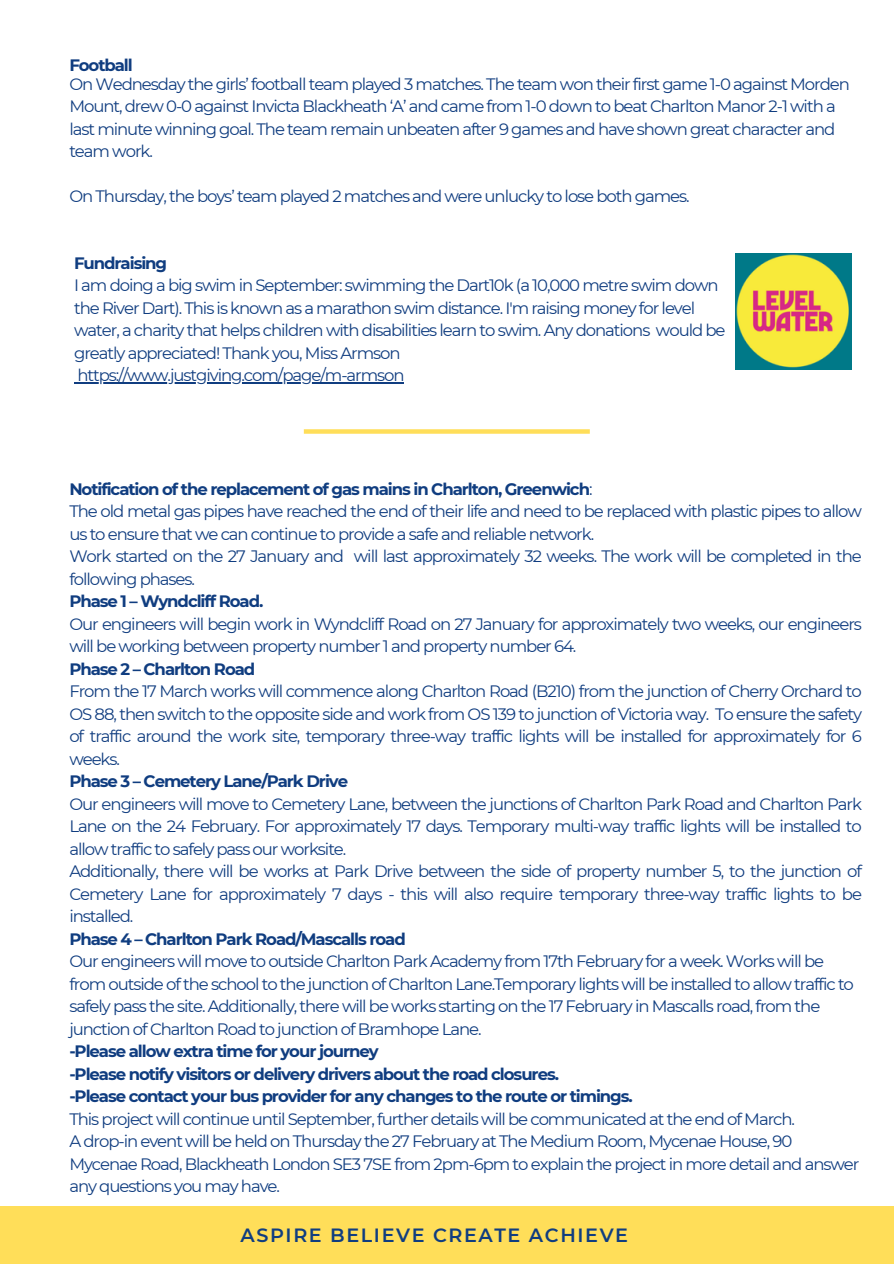
<style>
.page{position:relative;width:894px;height:1264px;background:#fff}
.page>*{position:absolute;margin:0;border:0;box-sizing:border-box;transform-origin:0 0}
.t1{font:600 19.2px "Montserrat";letter-spacing:.085em;color:#103d80}
.t2{font:16.5px/22.5px "Montserrat";letter-spacing:-.065em;color:#103d80}
.t3{font:700 16.5px "Montserrat";letter-spacing:-.065em;color:#103d80}
.s1{font-weight:400}
</style>
<div class="page">
<div style="left:0;top:1206px;width:893px;height:57px;background:#ffde59"></div>
<hr style="left:77px;top:382px;width:326px;height:1px;background:#103d80">
<img style="left:735px;top:254px;width:115px;height:115px">
<div style="left:304px;top:429px;width:285px;height:5px;background:#ffde59"></div>
<p class="t3" style="left:69px;top:55px;width:65px">Football</p>
<p class="t2" style="left:69px;top:73px;width:782px">On Wednesday the girls’ football team played 3 matches. The team won their first game 1-0 against Morden Mount, drew 0-0 against Invicta Blackheath ‘A’ and came from 1-0 down to beat Charlton Manor 2-1 with a last minute winning goal. The team remain unbeaten after 9 games and have shown great character and team work.</p>
<p class="t2" style="left:69px;top:185px;width:621px">On Thursday, the boys’ team played 2 matches and were unlucky to lose both games.</p>
<p class="t3" style="left:74px;top:253px;width:95px">Fundraising</p>
<p class="t2" style="left:74px;top:274px;width:646px">I am doing a big swim in September: swimming the Dart10k (a 10,000 metre swim down</p>
<p class="t2" style="left:74px;top:297px;width:622px">the River Dart). This is known as a marathon swim distance. I'm raising money for level</p>
<p class="t2" style="left:74px;top:319px;width:652px">water, a charity that helps children with disabilities learn to swim. Any donations would be</p>
<p class="t2" style="left:74px;top:342px;width:328px">greatly appreciated! Thank you, Miss Armson</p>
<p class="t2" style="left:77px;top:364px;width:329px">https://www.justgiving.com/page/m-armson</p>
<p class="t3" style="left:69px;top:478px;width:524px">Notification of the replacement of gas mains in Charlton, Greenwich<span class="s1">:</span></p>
<p class="t2" style="left:69px;top:500px;width:793px">The old metal gas pipes have reached the end of their life and need to be replaced with plastic pipes to allow us to ensure that we can continue to provide a safe and reliable network.</p>
<p class="t2" style="left:69px;top:545px;width:793px">Work started on the 27 January and will last approximately 32 weeks. The work will be completed in the following phases.</p>
<p class="t3" style="left:69px;top:591px;width:195px">Phase 1 – Wyndcliff Road.</p>
<p class="t2" style="left:69px;top:612px;width:793px">Our engineers will begin work in Wyndcliff Road on 27 January for approximately two weeks, our engineers will be working between property number 1 and property number 64.</p>
<p class="t3" style="left:69px;top:658px;width:187px">Phase 2 – Charlton Road</p>
<p class="t2" style="left:69px;top:680px;width:793px;text-align:justify">From the 17 March works will commence along Charlton Road (B210) from the junction of Cherry Orchard to OS 88, then switch to the opposite side and work from OS 139 to junction of Victoria way. To ensure the safety of traffic around the work site, temporary three-way traffic lights will be installed for approximately for 6 weeks.</p>
<p class="t3" style="left:69px;top:771px;width:280px">Phase 3 – Cemetery Lane/Park Drive</p>
<p class="t2" style="left:69px;top:792px;width:793px;text-align:justify">Our engineers will move to Cemetery Lane, between the junctions of Charlton Park Road and Charlton Park Lane on the 24 February. For approximately 17 days. Temporary multi-way traffic lights will be installed to allow traffic to safely pass our worksite.</p>
<p class="t2" style="left:69px;top:860px;width:793px;text-align:justify">Additionally, there will be works at Park Drive between the side of property number 5, to the junction of Cemetery Lane for approximately 7 days - this will also require temporary three-way traffic lights to be installed.</p>
<p class="t3" style="left:69px;top:928px;width:338px">Phase 4 – Charlton Park Road/Mascalls road</p>
<p class="t2" style="left:69px;top:950px;width:785px">Our engineers will move to outside Charlton Park Academy from 17th February for a week. Works will be from outside of the school to thejunction of Charlton Lane.Temporary lights will be installed to allow traffic to safely pass the site. Additionally, there will be works starting on the 17 February in Mascalls road, from the junction of Charlton Road tojunction of Bramhope Lane.</p>
<p class="t3" style="left:69px;top:1041px;width:311px">-Please allow extra time for your journey</p>
<p class="t3" style="left:69px;top:1063px;width:491px">-Please notify visitors or delivery drivers about the road closures.</p>
<p class="t3" style="left:69px;top:1086px;width:565px">-Please contact your bus provider for any changes to the route or timings.</p>
<p class="t2" style="left:69px;top:1107px;width:727px">This project will continue until September, further details will be communicated at the end of March.</p>
<p class="t2" style="left:69px;top:1130px;width:791px">A drop-in event will be held on Thursday the 27 February at The Medium Room, Mycenae House, 90<br>Mycenae Road, Blackheath London SE3 7SE from 2pm-6pm to explain the project in more detail and answer any questions you may have.</p>
<h2 class="t1" style="left:240px;top:1223px;width:389px">ASPIRE BELIEVE CREATE ACHIEVE</h2>
</div>
